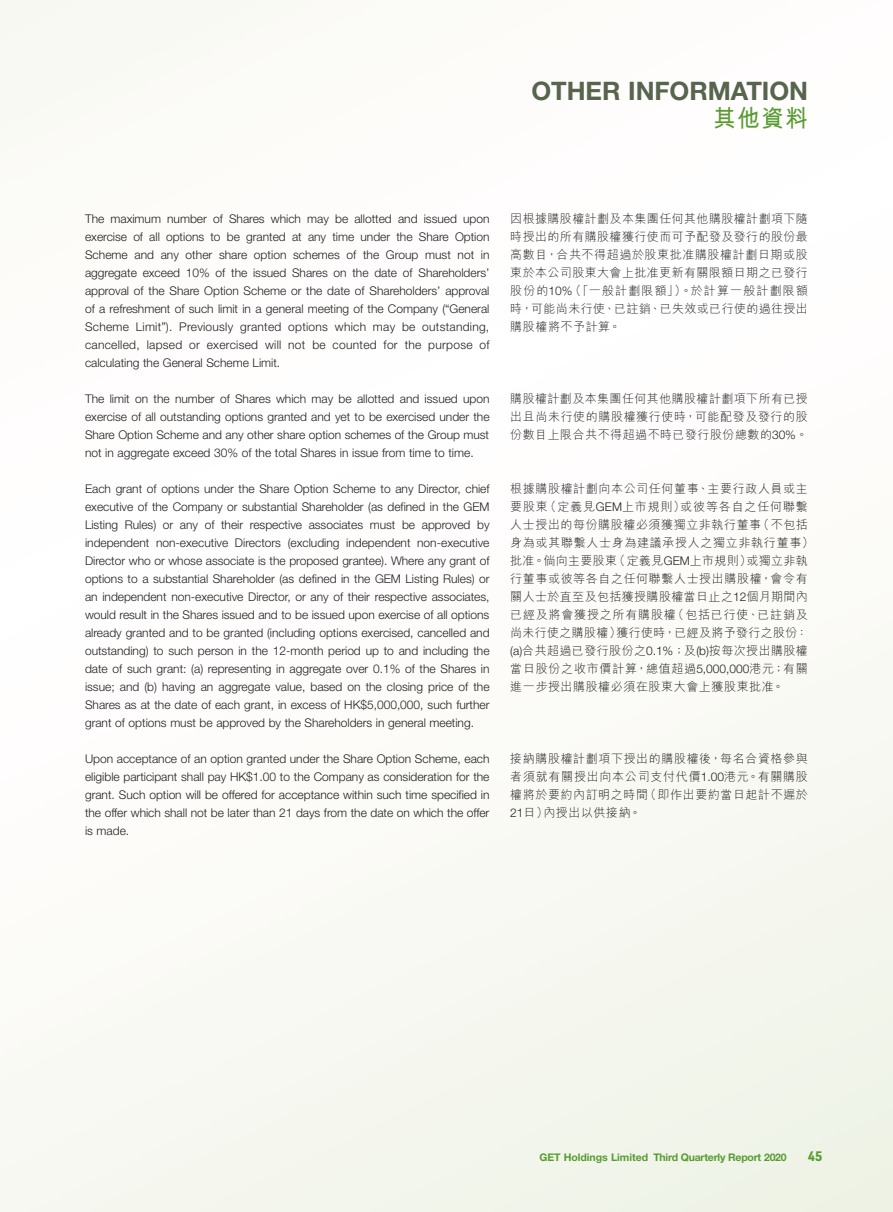
<style>
.page{position:relative;width:893px;height:1212px;background:#fff}
.page>*{position:absolute;margin:0;border:0;box-sizing:border-box;transform-origin:0 0}
.t1{font:700 25.5px "Helvetica Neue LT Std";color:#57644e}
.t2{font:700 24px "M Hei HK";color:#589b31;scale:.93 1}
.t3{font:700 13.5px "URWDIN";color:#589b31}
.Body_Text{font:300 12px/18px "Helvetica Neue LT Std";color:#231f20;text-align:justify}
.C_Body_Text{font:300 12px/18px "M Hei HK";letter-spacing:.05em;color:#231f20;text-align:justify}
.t4{font:700 10.5px "Helvetica Neue LT Std";letter-spacing:-.02em;color:#589b31}
.s1{font-family:"Helvetica Neue LT Std"}
</style>
<div class="page">
<h1 class="t1" style="left:531px;top:75px;width:278px">OTHER INFORMATION</h1>
<h2 class="t2" style="left:713px;top:101px;width:103px">其他資料</h2>
<p class="Body_Text" style="left:85px;top:210px;width:406px">The maximum number of Shares which may be allotted and issued upon exercise of all options to be granted at any time under the Share Option Scheme and any other share option schemes of the Group must not in aggregate exceed 10% of the issued Shares on the date of Shareholders’ approval of the Share Option Scheme or the date of Shareholders’ approval of a refreshment of such limit in a general meeting of the Company (“General Scheme Limit”). Previously granted options which may be outstanding, cancelled, lapsed or exercised will not be counted for the purpose of calculating the General Scheme Limit.</p>
<p class="Body_Text" style="left:85px;top:390px;width:406px">The limit on the number of Shares which may be allotted and issued upon exercise of all outstanding options granted and yet to be exercised under the Share Option Scheme and any other share option schemes of the Group must not in aggregate exceed 30% of the total Shares in issue from time to time.</p>
<p class="Body_Text" style="left:85px;top:480px;width:406px">Each grant of options under the Share Option Scheme to any Director, chief executive of the Company or substantial Shareholder (as defined in the GEM Listing Rules) or any of their respective associates must be approved by independent non-executive Directors (excluding independent non-executive Director who or whose associate is the proposed grantee). Where any grant of options to a substantial Shareholder (as defined in the GEM Listing Rules) or an independent non-executive Director, or any of their respective associates, would result in the Shares issued and to be issued upon exercise of all options already granted and to be granted (including options exercised, cancelled and outstanding) to such person in the 12-month period up to and including the date of such grant: (a) representing in aggregate over 0.1% of the Shares in issue; and (b) having an aggregate value, based on the closing price of the Shares as at the date of each grant, in excess of HK$5,000,000, such further grant of options must be approved by the Shareholders in general meeting.</p>
<p class="Body_Text" style="left:85px;top:750px;width:406px">Upon acceptance of an option granted under the Share Option Scheme, each eligible participant shall pay HK$1.00 to the Company as consideration for the grant. Such option will be offered for acceptance within such time specified in the offer which shall not be later than 21 days from the date on which the offer is made.</p>
<p class="C_Body_Text" style="left:510px;top:210px;width:299px">因根據購股權計劃及本集團任何其他購股權計劃項下隨時授出的所有購股權獲行使而可予配發及發行的股份最高數目，合共不得超過於股東批准購股權計劃日期或股東於本公司股東大會上批准更新有關限額日期之已發行股份的<span class="s1">10%</span>（「一般計劃限額」）。於計算一般計劃限額時，可能尚未行使、已註銷、已失效或已行使的過往授出購股權將不予計算。</p>
<p class="C_Body_Text" style="left:510px;top:390px;width:299px">購股權計劃及本集團任何其他購股權計劃項下所有已授出且尚未行使的購股權獲行使時，可能配發及發行的股份數目上限合共不得超過不時已發行股份總數的<span class="s1">30%</span>。</p>
<p class="C_Body_Text" style="left:510px;top:480px;width:305px;text-align:left">根據購股權計劃向本公司任何董事、主要行政人員或主要股東（定義見<span class="s1">GEM</span>上市規則）或彼等各自之任何聯繫人士授出的每份購股權必須獲獨立非執行董事（不包括身為或其聯繫人士身為建議承授人之獨立非執行董事）批准。倘向主要股東（定義見<span class="s1">GEM</span>上市規則）或獨立非執行董事或彼等各自之任何聯繫人士授出購股權，會令有關人士於直至及包括獲授購股權當日止之<span class="s1">12</span>個月期間內已經及將會獲授之所有購股權（包括已行使、已註銷及尚未行使之購股權）獲行使時，已經及將予發行之股份：<span class="s1">(a)</span>合共超過已發行股份之<span class="s1">0.1%</span>；及<span class="s1">(b)</span>按每次授出購股權當日股份之收市價計算，總值超過<span class="s1">5,000,000</span>港元；有關進一步授出購股權必須在股東大會上獲股東批准。</p>
<p class="C_Body_Text" style="left:510px;top:750px;width:299px">接納購股權計劃項下授出的購股權後，每名合資格參與者須就有關授出向本公司支付代價<span class="s1">1.00</span>港元。有關購股權將於要約內訂明之時間（即作出要約當日起計不遲於<span class="s1">21</span>日）內授出以供接納。</p>
<p class="t4" style="left:539px;top:1151px;width:249px">GET Holdings Limited Third Quarterly Report 2020</p>
<p class="t3" style="left:808px;top:1147px;width:16px">45</p>
</div>
